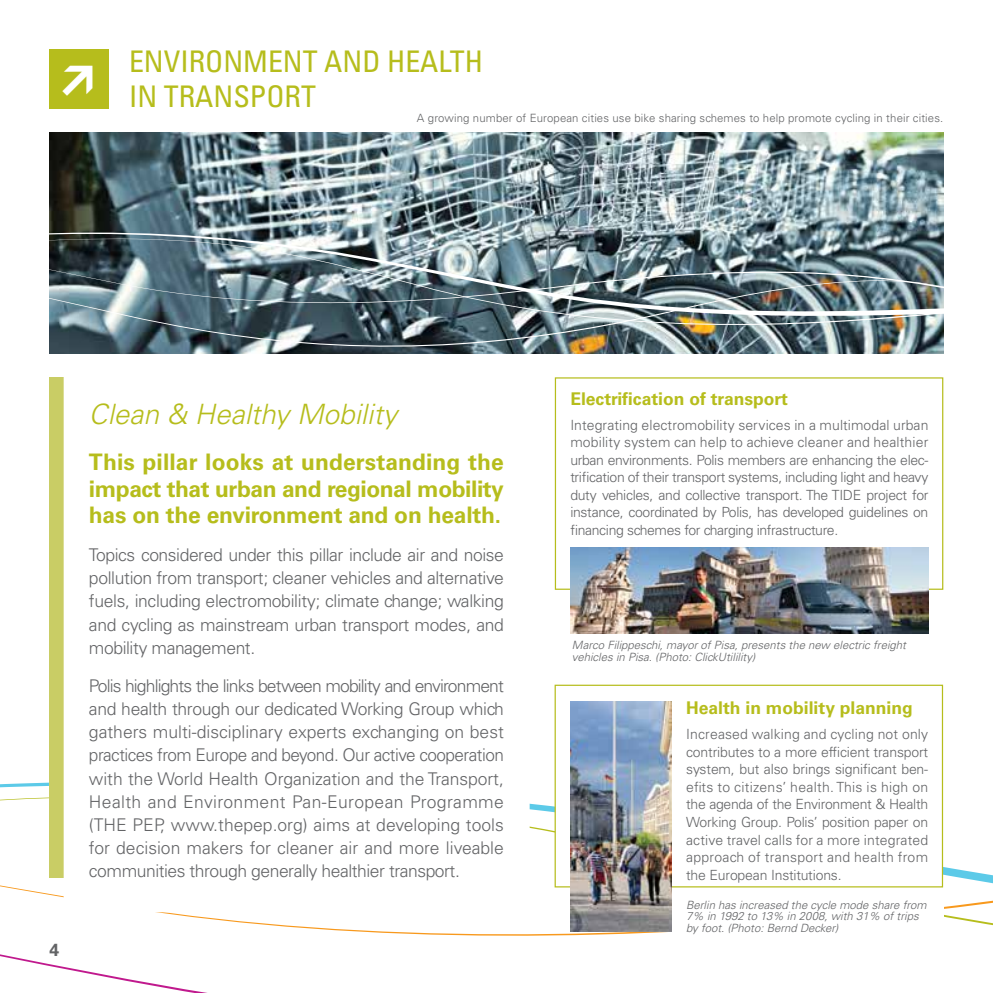
<style>
.page{position:relative;width:993px;height:993px;background:#fff}
.page>*{position:absolute;margin:0;border:0;box-sizing:border-box;transform-origin:0 0}
.t1{font:condensed 29.75px/35px "Univers LT Std";color:#b6bd1c}
.t2{font:italic 300 28px "Univers LT Std";color:#b6bd1c}
.t3{font:700 22.75px/26.2px "Univers LT Std";letter-spacing:-.01em;color:#b6bd1c;text-align:justify}
.t4{font:300 17.5px/23.3px "Univers LT Std";letter-spacing:-.025em;color:#636466;text-align:justify}
.t5{font:700 17.5px "Univers LT Std";color:#b6bd1c}
.t6{font:700 17.5px "Univers LT Std";color:#636466}
.t7{font:300 14px/17.5px "Univers LT Std";letter-spacing:-.025em;color:#636466;text-align:justify}
.t8{font:italic 300 11.38px/11.4px "Univers LT Std";color:#636466}
.t9{font:300 11.38px "Univers LT Std";letter-spacing:.01em;color:#636466}
</style>
<div class="page">
<svg style="left:0;top:781px;width:992px;height:155px"></svg>
<img style="left:50px;top:132px;width:893px;height:221px">
<div style="left:670px;top:884px;width:273px;height:62px;background:#fff"></div>
<svg style="left:49px;top:232px;width:895px;height:6px;background:#76878d"></svg>
<img style="left:49px;top:326px;width:895px;height:24px">
<img style="left:49px;top:238px;width:895px;height:88px">
<div style="left:50px;top:50px;width:59px;height:59px;background:#b6bd1c"></div>
<div style="left:50px;top:377px;width:212px;height:500px;background:#c9cd65"></div>
<div style="left:64px;top:376px;width:465px;height:536px;background:#fff"></div>
<div style="left:554px;top:377px;width:389px;height:212px;border:1px solid #b6bd1c"></div>
<div style="left:554px;top:684px;width:388px;height:203px;background:#fff;border:1px solid #b6bd1c"></div>
<img style="left:570px;top:547px;width:358px;height:86px">
<img style="left:570px;top:701px;width:101px;height:230px">
<h1 class="t1" style="left:129px;top:44px;width:355px">ENVIRONMENT AND HEALTH<br>IN TRANSPORT</h1>
<p class="t9" style="left:417px;top:111px;width:527px">A growing number of European cities use bike sharing schemes to help promote cycling in their cities.</p>
<p class="t6" style="left:50px;top:939px;width:11px">4</p>
<h2 class="t2" style="left:89px;top:397px;width:310px">Clean &amp; Healthy Mobility</h2>
<h3 class="t3" style="left:89px;top:449px;width:416px">This pillar looks at understanding the impact that urban and regional mobility has on the environment and on health.</h3>
<p class="t4" style="left:89px;top:543px;width:416px">Topics considered under this pillar include air and noise pollution from transport; cleaner vehicles and alternative fuels, including electromobility; climate change; walking and cycling as mainstream urban transport modes, and mobility management.</p>
<p class="t4" style="left:89px;top:673px;width:416px">Polis highlights the links between mobility and environment and health through our dedicated Working Group which gathers multi-disciplinary experts exchanging on best practices from Europe and beyond. Our active cooperation with the World Health Organization and the Transport, Health and Environment Pan-European Programme (THE PEP, www.thepep.org) aims at developing tools for decision makers for cleaner air and more liveable communities through generally healthier transport.</p>
<p class="t5" style="left:570px;top:388px;width:219px">Electrification of transport</p>
<p class="t7" style="left:570px;top:416px;width:359px">Integrating electromobility services in a multimodal urban mobility system can help to achieve cleaner and healthier urban environments. Polis members are enhancing the elec&shy;trification of their transport systems, including light and heavy duty vehicles, and collective transport. The TIDE project for instance, coordinated by Polis, has developed guidelines on financing schemes for charging infrastructure.</p>
<p class="t8" style="left:571px;top:639px;width:335px">Marco Filippeschi, mayor of Pisa, presents the new electric freight vehicles in Pisa. (Photo: ClickUtilility)</p>
<p class="t5" style="left:686px;top:697px;width:228px">Health in mobility planning</p>
<p class="t7" style="left:686px;top:725px;width:243px">Increased walking and cycling not only contributes to a more efficient transport system, but also brings significant ben&shy;efits to citizens’ health. This is high on the agenda of the Environment &amp; Health Working Group. Polis’ position paper on active travel calls for a more integrated approach of transport and health from the European Institutions.</p>
<p class="t8" style="left:686px;top:899px;width:242px">Berlin has increased the cycle mode share from<br>7% in 1992 to 13% in 2008, with 31% of trips by foot. (Photo: Bernd Decker)</p>
</div>
